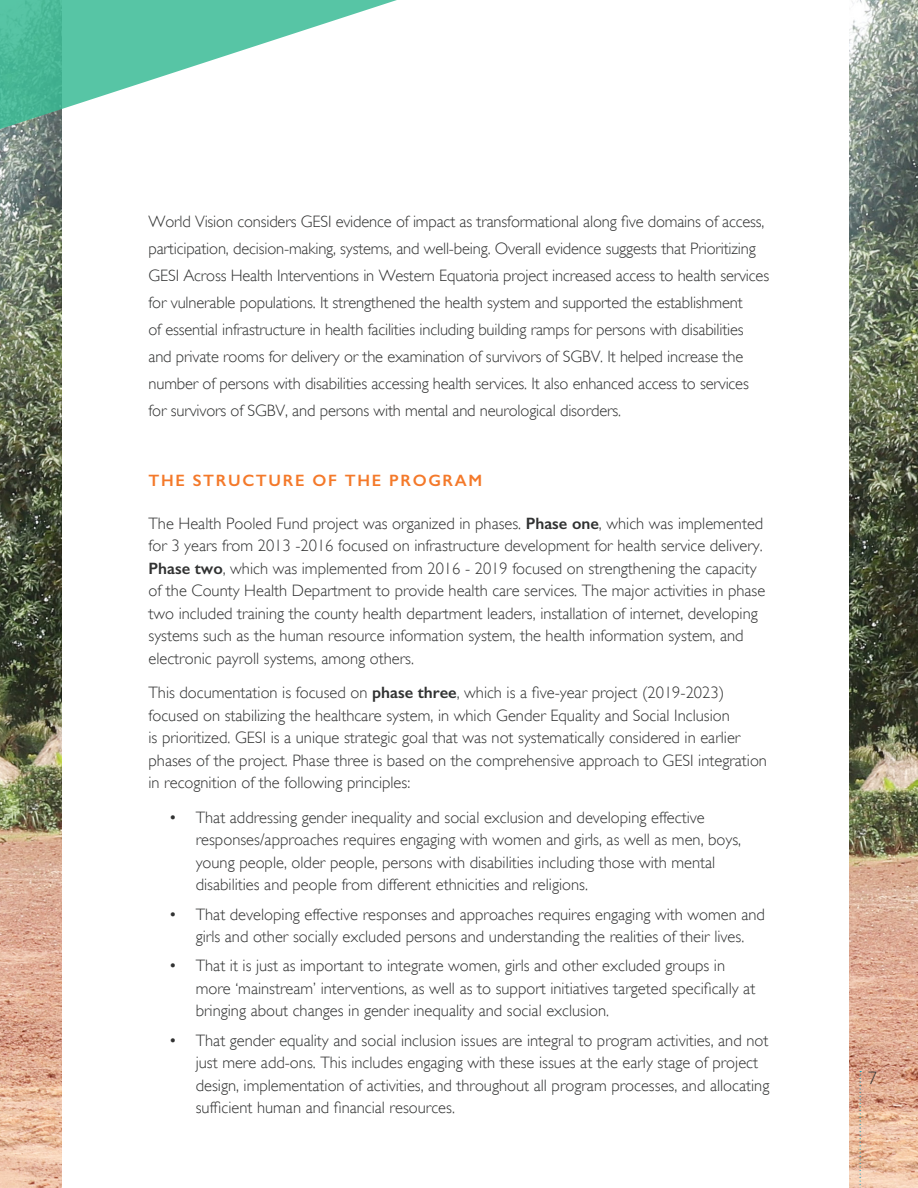
<style>
.page{position:relative;width:918px;height:1188px;background:#fff}
.page>*{position:absolute;margin:0;border:0;box-sizing:border-box;transform-origin:0 0}
.t1{font:300 18px "Gill Sans";color:#313232}
.INTRO_TEXT{font:300 16.5px/22.5px "Gill Sans";color:#313232}
.t2{font:600 16.5px "Gill Sans";letter-spacing:.1em;color:#f4792a}
.s1{font-weight:600}
</style>
<div class="page">
<img style="left:0;top:432px;width:62px;height:756px">
<img style="left:849px;top:0;width:69px;height:1188px">
<svg style="left:0;top:0;width:397px;height:432px"></svg>
<svg style="left:860px;top:1071px;width:1px;height:117px"></svg>
<p class="INTRO_TEXT" style="left:148px;top:208px;width:622px;line-height:27px">World Vision considers GESI evidence of impact as transformational along five domains of access, participation, decision-making, systems, and well-being. Overall evidence suggests that Prioritizing GESI Across Health Interventions in Western Equatoria project increased access to health services for vulnerable populations. It strengthened the health system and supported the establishment<br>of essential infrastructure in health facilities including building ramps for persons with disabilities and private rooms for delivery or the examination of survivors of SGBV. It helped increase the number of persons with disabilities accessing health services. It also enhanced access to services for survivors of SGBV, and persons with mental and neurological disorders.</p>
<h3 class="t2" style="left:148px;top:471px;width:335px">THE STRUCTURE OF THE PROGRAM</h3>
<p class="INTRO_TEXT" style="left:148px;top:512px;width:618px">The Health Pooled Fund project was organized in phases. <span class="s1">Phase one</span>, which was implemented for 3 years from 2013 -2016 focused on infrastructure development for health service delivery.<br><span class="s1">Phase two</span>, which was implemented from 2016 - 2019 focused on strengthening the capacity of the County Health Department to provide health care services. The major activities in phase two included training the county health department leaders, installation of internet, developing systems such as the human resource information system, the health information system, and electronic payroll systems, among others.</p>
<p class="INTRO_TEXT" style="left:148px;top:682px;width:620px">This documentation is focused on <span class="s1">phase three</span>, which is a five-year project (2019-2023) focused on stabilizing the healthcare system, in which Gender Equality and Social Inclusion<br>is prioritized. GESI is a unique strategic goal that was not systematically considered in earlier phases of the project. Phase three is based on the comprehensive approach to GESI integration in recognition of the following principles:</p>
<p class="INTRO_TEXT" style="left:196px;top:806px;width:547px;text-indent:-27px">• That addressing gender inequality and social exclusion and developing effective responses/approaches requires engaging with women and girls, as well as men, boys, young people, older people, persons with disabilities including those with mental disabilities and people from different ethnicities and religions.</p>
<p class="INTRO_TEXT" style="left:169px;top:903px;width:598px;text-align:center">• That developing effective responses and approaches requires engaging with women and girls and other socially excluded persons and understanding the realities of their lives.</p>
<p class="INTRO_TEXT" style="left:196px;top:955px;width:561px;text-indent:-27px">• That it is just as important to integrate women, girls and other excluded groups in more ‘mainstream’ interventions, as well as to support initiatives targeted specifically at bringing about changes in gender inequality and social exclusion.</p>
<p class="INTRO_TEXT" style="left:196px;top:1029px;width:575px;text-indent:-27px">• That gender equality and social inclusion issues are integral to program activities, and not just mere add-ons. This includes engaging with these issues at the early stage of project design, implementation of activities, and throughout all program processes, and allocating sufficient human and financial resources.</p>
<p class="t1" style="left:868px;top:1067px;width:10px">7</p>
</div>
